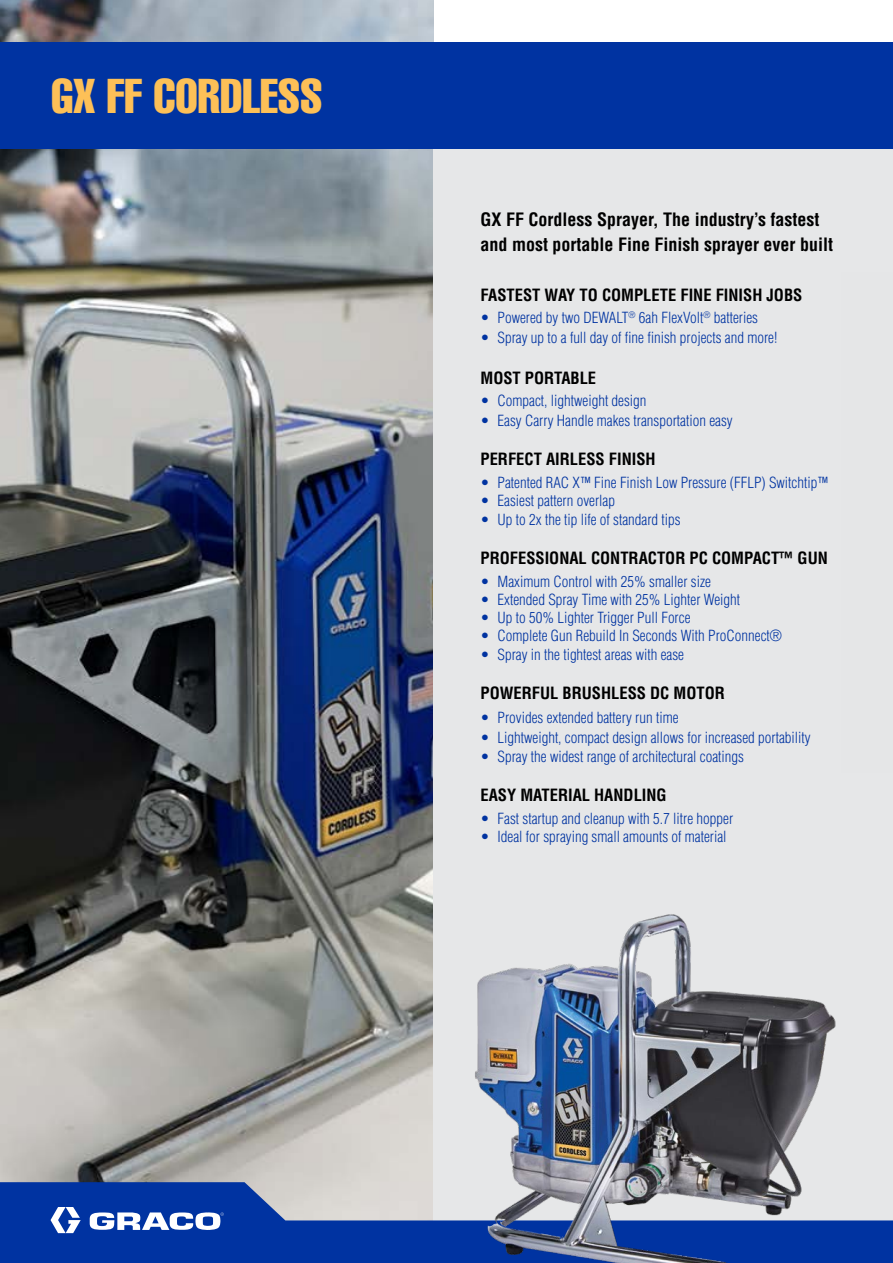
<style>
.page{position:relative;width:893px;height:1263px;background:#fff}
.page>*{position:absolute;margin:0;border:0;box-sizing:border-box;transform-origin:0 0}
.t1{font:48px "Helvetica LT Std Comp";color:#fdc057}
.t2{font:700 condensed 18px/25.5px "Helvetica LT Std";color:#000}
.t3{font:700 condensed 16.5px "Helvetica LT Std";color:#000}
.t4{font:300 condensed 15px "Helvetica LT Std";color:#0033a1}
</style>
<div class="page">
<img style="left:0;top:0;width:434px;height:1182px">
<div style="left:434px;top:132px;width:459px;height:1097px;background:#e6e7e8"></div>
<div style="left:0;top:43px;width:893px;height:106px;background:#0033a1"></div>
<svg style="left:0;top:1182px;width:893px;height:81px;fill:#0033a1"></svg>
<svg style="left:51px;top:1207px;width:30px;height:26px"></svg>
<svg style="left:90px;top:1212px;width:134px;height:18px"></svg>
<img style="left:441px;top:914px;width:417px;height:349px">
<h1 class="t1" style="left:51px;top:65px;width:273px">GX FF CORDLESS</h1>
<p class="t2" style="left:480px;top:206px;width:354px">GX FF Cordless Sprayer, The industry’s fastest and most portable Fine Finish sprayer ever built</p>
<p class="t3" style="left:480px;top:285px;width:323px">FASTEST WAY TO COMPLETE FINE FINISH JOBS</p>
<p class="t4" style="left:480px;top:308px;width:279px">• Powered by two DEWALT<sup>®</sup> 6ah FlexVolt<sup>®</sup> batteries</p>
<p class="t4" style="left:480px;top:328px;width:298px">• Spray up to a full day of fine finish projects and more!</p>
<p class="t3" style="left:480px;top:368px;width:117px">MOST PORTABLE</p>
<p class="t4" style="left:480px;top:392px;width:168px">• Compact, lightweight design</p>
<p class="t4" style="left:480px;top:411px;width:254px">• Easy Carry Handle makes transportation easy</p>
<p class="t3" style="left:480px;top:449px;width:177px">PERFECT AIRLESS FINISH</p>
<p class="t4" style="left:480px;top:473px;width:349px">• Patented RAC X™ Fine Finish Low Pressure (FFLP) Switchtip™</p>
<p class="t4" style="left:480px;top:491px;width:136px">• Easiest pattern overlap</p>
<p class="t4" style="left:480px;top:510px;width:202px">• Up to 2x the tip life of standard tips</p>
<p class="t3" style="left:480px;top:548px;width:349px">PROFESSIONAL CONTRACTOR PC COMPACT™ GUN</p>
<p class="t4" style="left:480px;top:572px;width:232px">• Maximum Control with 25% smaller size</p>
<p class="t4" style="left:480px;top:590px;width:261px">• Extended Spray Time with 25% Lighter Weight</p>
<p class="t4" style="left:480px;top:608px;width:211px">• Up to 50% Lighter Trigger Pull Force</p>
<p class="t4" style="left:480px;top:626px;width:303px">• Complete Gun Rebuild In Seconds With ProConnect®</p>
<p class="t4" style="left:480px;top:645px;width:205px">• Spray in the tightest areas with ease</p>
<p class="t3" style="left:480px;top:683px;width:246px">POWERFUL BRUSHLESS DC MOTOR</p>
<p class="t4" style="left:480px;top:708px;width:200px">• Provides extended battery run time</p>
<p class="t4" style="left:480px;top:728px;width:332px">• Lightweight, compact design allows for increased portability</p>
<p class="t4" style="left:480px;top:747px;width:265px">• Spray the widest range of architectural coatings</p>
<p class="t3" style="left:480px;top:785px;width:188px">EASY MATERIAL HANDLING</p>
<p class="t4" style="left:480px;top:809px;width:254px">• Fast startup and cleanup with 5.7 litre hopper</p>
<p class="t4" style="left:480px;top:827px;width:248px">• Ideal for spraying small amounts of material</p>
</div>
